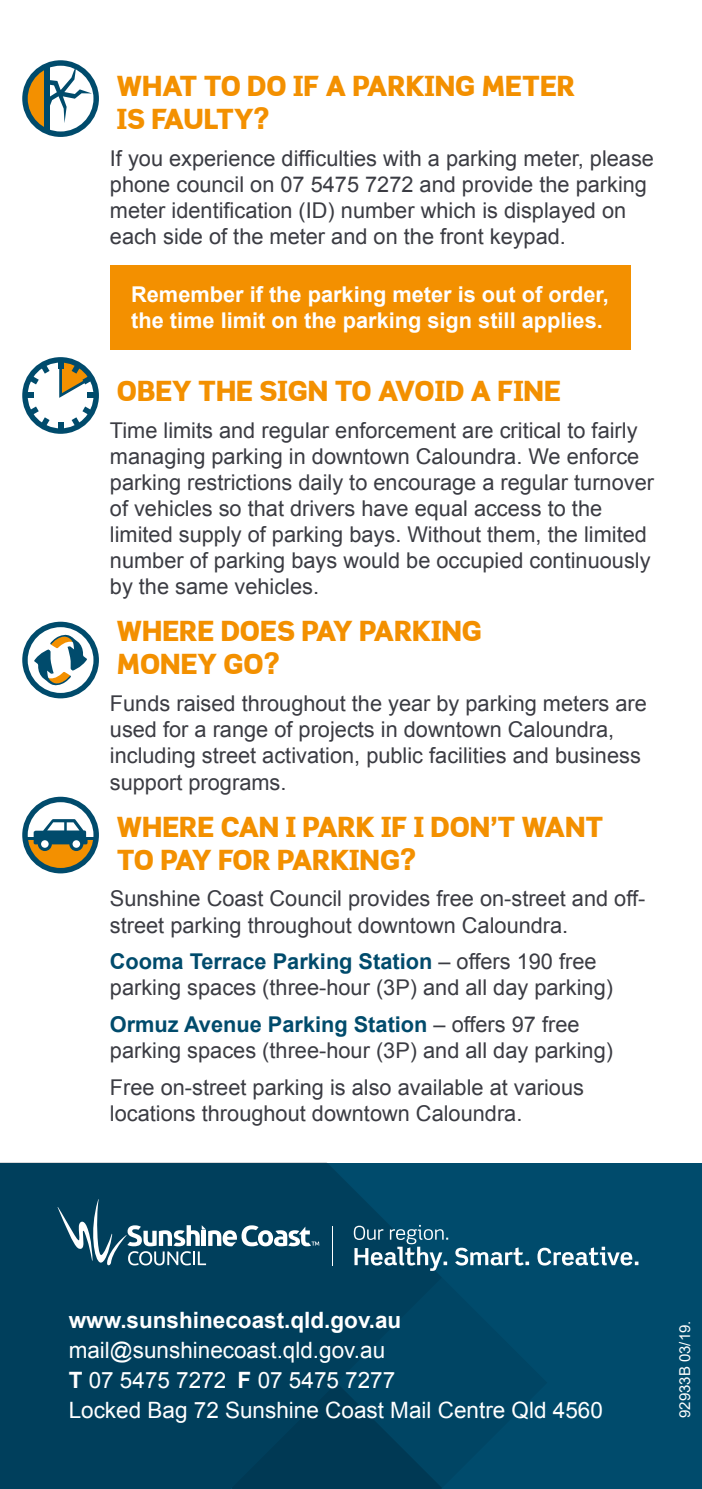
<style>
.page{position:relative;width:702px;height:1489px;background:#fff}
.page>*{position:absolute;margin:0;border:0;box-sizing:border-box;transform-origin:0 0}
.t1{font:900 27.5px/33px "Scene Alt";color:#f39000}
.t2{font:22.5px/30px "Arial";color:#fff}
.t3{font:700 22.5px "Arial";color:#fff}
.t4{font:21.75px/26px "Arial";color:#3b3c43}
.t5{font:700 21.75px/26px "Arial";color:#fff}
.t6{font:15px "Arial";color:#fff}
.s1{font-weight:700;color:#004b6c}
.s2{font-weight:700}
</style>
<div class="page">
<div style="left:0;top:1162px;width:702px;height:326px;background:#004b6c"></div>
<div style="left:0;top:1162px;width:442px;height:326px;background:#003f5c"></div>
<div style="left:110px;top:265px;width:520px;height:84px;background:#f39000"></div>
<svg style="left:22px;top:60px;width:77px;height:77px"></svg>
<div style="left:45px;top:66px;width:5px;height:65px;background:#004b6c"></div>
<svg style="left:22px;top:357px;width:77px;height:77px"></svg>
<svg style="left:22px;top:621px;width:77px;height:77px"></svg>
<svg style="left:22px;top:796px;width:77px;height:77px"></svg>
<hr style="left:26px;top:837px;width:71px;height:3px;background:#004b6c">
<hr style="left:332px;top:1225px;width:1px;height:40px;background:#fff">
<svg style="left:57px;top:1197px;width:262px;height:69px"></svg>
<svg style="left:354px;top:1224px;width:94px;height:46px"></svg>
<svg style="left:455px;top:1247px;width:74px;height:18px"></svg>
<svg style="left:537px;top:1246px;width:101px;height:19px"></svg>
<p class="t1" style="left:117px;top:69px;width:459px">WHAT TO DO IF A PARKING METER<br>IS FAULTY?</p>
<p class="t4" style="left:110px;top:145px;width:545px">If you experience difficulties with a parking meter, please phone council on 07 5475 7272 and provide the parking meter identification (ID) number which is displayed on each side of the meter and on the front keypad.</p>
<p class="t5" style="left:131px;top:282px;width:479px">Remember if the parking meter is out of order, the time limit on the parking sign still applies.</p>
<p class="t1" style="left:117px;top:374px;width:445px">OBEY THE SIGN TO AVOID A FINE</p>
<p class="t4" style="left:110px;top:417px;width:545px">Time limits and regular enforcement are critical to fairly managing parking in downtown Caloundra. We enforce parking restrictions daily to encourage a regular turnover of vehicles so that drivers have equal access to the limited supply of parking bays. Without them, the limited number of parking bays would be occupied continuously by the same vehicles.</p>
<p class="t1" style="left:117px;top:614px;width:366px">WHERE DOES PAY PARKING<br>MONEY GO?</p>
<p class="t4" style="left:110px;top:690px;width:538px">Funds raised throughout the year by parking meters are used for a range of projects in downtown Caloundra, including street activation, public facilities and business support programs.</p>
<p class="t1" style="left:117px;top:809px;width:488px">WHERE CAN I PARK IF I DON’T WANT<br>TO PAY FOR PARKING?</p>
<p class="t4" style="left:110px;top:885px;width:537px">Sunshine Coast Council provides free on-street and off&shy;street parking throughout downtown Caloundra.</p>
<p class="t4" style="left:110px;top:948px;width:504px"><span class="s1">Cooma Terrace Parking Station</span> – offers 190 free parking spaces (three-hour (3P) and all day parking)</p>
<p class="t4" style="left:110px;top:1011px;width:504px"><span class="s1">Ormuz Avenue Parking Station</span> – offers 97 free parking spaces (three-hour (3P) and all day parking)</p>
<p class="t4" style="left:110px;top:1074px;width:475px">Free on-street parking is also available at various locations throughout downtown Caloundra.</p>
<p class="t3" style="left:69px;top:1304px;width:334px">www.sunshinecoast.qld.gov.au</p>
<p class="t2" style="left:69px;top:1334px;width:536px">mail@sunshinecoast.qld.gov.au<br><span class="s2">T</span> 07 5475 7272 <span class="s2">F</span> 07 5475 7277<br>Locked Bag 72 Sunshine Coast Mail Centre Qld 4560</p>
<p class="t6" style="left:674px;top:1417px;width:99px;rotate:-90deg">92933B 03/19.</p>
</div>
